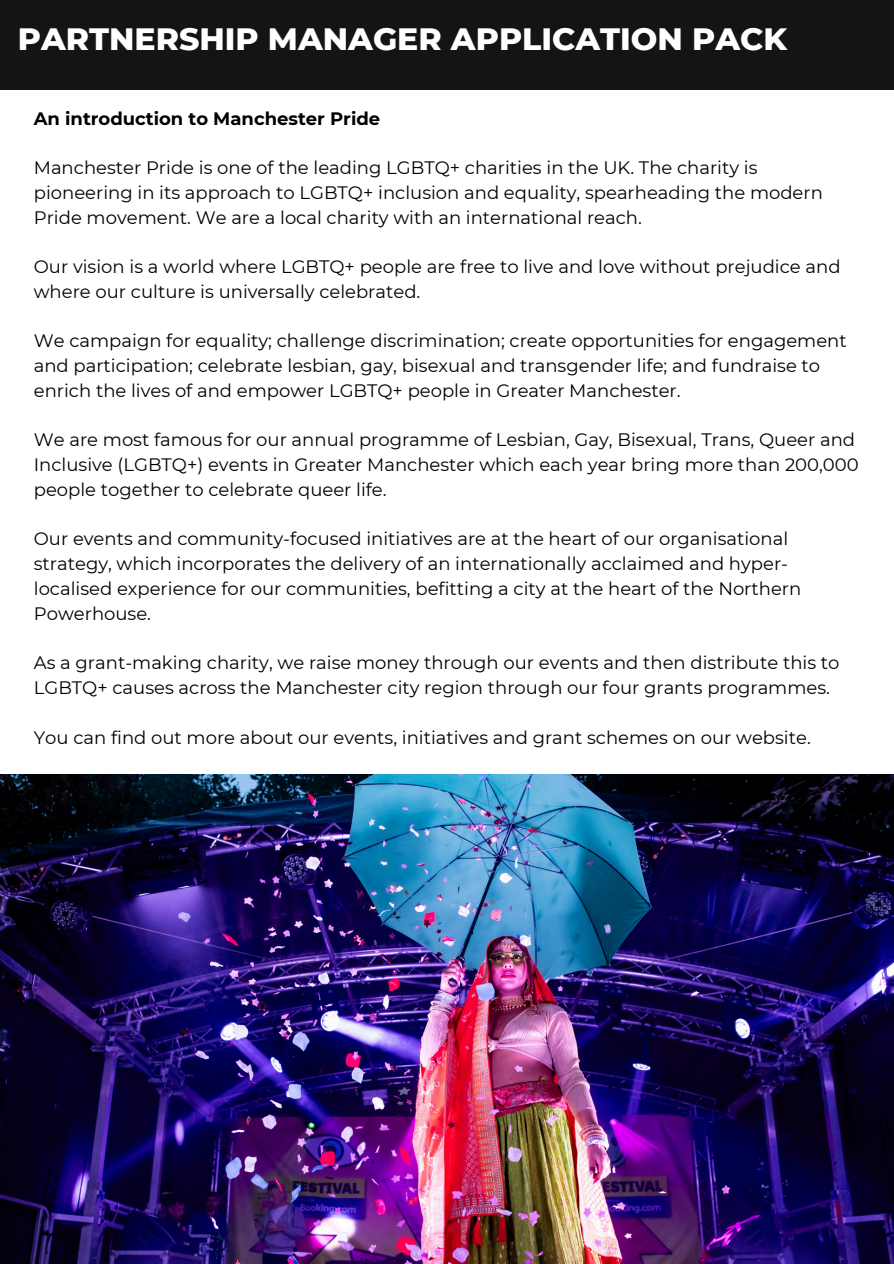
<style>
.page{position:relative;width:894px;height:1264px;background:#fff}
.page>*{position:absolute;margin:0;border:0;box-sizing:border-box;transform-origin:0 0}
.t1{font:800 31.5px "Montserrat";color:#fff}
.t2{font:18px/24.8px "Montserrat";color:#000}
.t3{font:700 18px "Montserrat";color:#000}
</style>
<div class="page">
<div style="left:0;top:0;width:893px;height:89px;background:#161412"></div>
<img style="left:0;top:774px;width:893px;height:489px">
<p class="t1" style="left:18px;top:19px;width:770px">PARTNERSHIP MANAGER APPLICATION PACK</p>
<h1 class="t3" style="left:34px;top:107px;width:348px">An introduction to Manchester Pride</h1>
<h2 class="t2" style="left:34px;top:155px;width:790px">Manchester Pride is one of the leading LGBTQ+ charities in the UK. The charity is pioneering in its approach to LGBTQ+ inclusion and equality, spearheading the modern<br>Pride movement. We are a local charity with an international reach.</h2>
<p class="t2" style="left:34px;top:254px;width:808px">Our vision is a world where LGBTQ+ people are free to live and love without prejudice and where our culture is universally celebrated.</p>
<p class="t2" style="left:34px;top:328px;width:814px">We campaign for equality; challenge discrimination; create opportunities for engagement and participation; celebrate lesbian, gay, bisexual and transgender life; and fundraise to enrich the lives of and empower LGBTQ+ people in Greater Manchester.</p>
<p class="t2" style="left:34px;top:427px;width:826px">We are most famous for our annual programme of Lesbian, Gay, Bisexual, Trans, Queer and<br>Inclusive (LGBTQ+) events in Greater Manchester which each year bring more than 200,000 people together to celebrate queer life.</p>
<p class="t2" style="left:34px;top:526px;width:768px">Our events and community-focused initiatives are at the heart of our organisational strategy, which incorporates the delivery of an internationally acclaimed and hyper&shy;localised experience for our communities, befitting a city at the heart of the Northern Powerhouse.</p>
<p class="t2" style="left:34px;top:650px;width:807px">As a grant-making charity, we raise money through our events and then distribute this to<br>LGBTQ+ causes across the Manchester city region through our four grants programmes.</p>
<p class="t2" style="left:34px;top:724px;width:778px">You can find out more about our events, initiatives and grant schemes on our website.</p>
</div>
